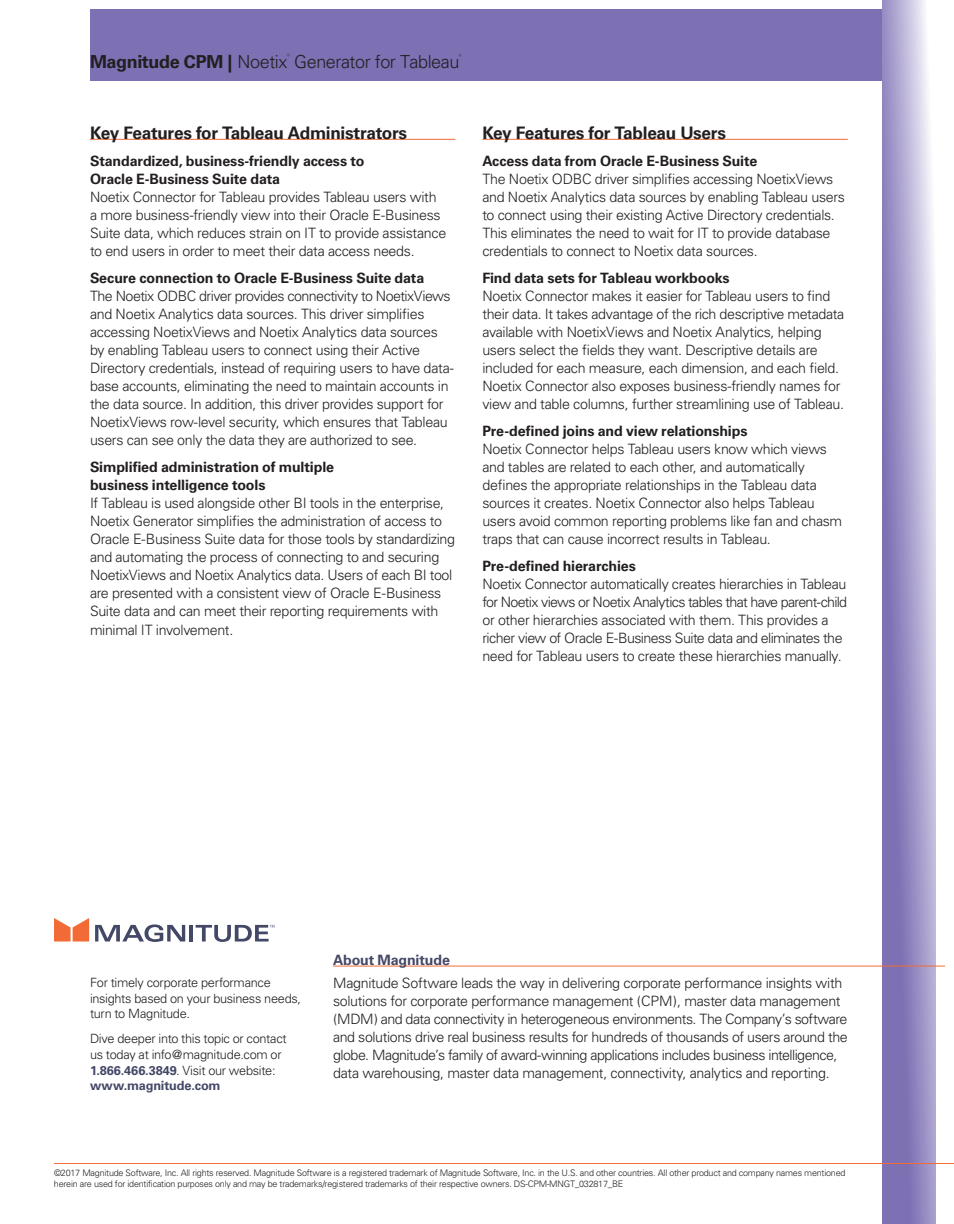
<style>
.page{position:relative;width:954px;height:1224px;background:#fff}
.page>*{position:absolute;margin:0;border:0;box-sizing:border-box;transform-origin:0 0}
.t1{font:300 18px "Univers LT Pro 45";letter-spacing:-.025em;color:#231f20}
.t2{font:700 17.25px "Univers";letter-spacing:-.02em;color:#231f20}
.t3{font:300 14.25px/18px "Univers";letter-spacing:-.025em;color:#231f20}
.t4{font:700 14.25px/18px "Univers";letter-spacing:-.01em;color:#231f20}
.t5{font:700 14.25px "Univers";letter-spacing:-.01em;color:#444867}
.t6{font:300 12.75px/15.8px "Univers";letter-spacing:-.025em;color:#231f20}
.t7{font:300 9px/11.4px "Univers";letter-spacing:-.025em;color:#231f20}
.t8{font:300 7.05px "Univers LT Pro 45";color:#231f20}
.s1{font-family:"Univers LT Pro 65";font-weight:700}
.s2{font-weight:700;color:#444867}
.s3{font-family:"Univers LT Pro 45"}
</style>
<div class="page">
<hr style="left:90px;top:139px;width:365px;height:1px;background:#f26b36">
<hr style="left:482px;top:139px;width:366px;height:1px;background:#f26b36">
<svg style="left:882px;top:0;width:54px;height:1224px;background:#a59ccb"></svg>
<div style="left:90px;top:9px;width:792px;height:72px;background:#7d70b3"></div>
<hr style="left:333px;top:966px;width:612px;height:1px;background:#f26b36">
<svg style="left:54px;top:918px;width:35px;height:24px"></svg>
<svg style="left:95px;top:924px;width:90px;height:18px"></svg>
<hr style="left:189px;top:925px;width:4px;height:17px;background:#444867">
<svg style="left:196px;top:925px;width:78px;height:17px"></svg>
<hr style="left:54px;top:1163px;width:900px;height:1px;background:#f26b36">
<p class="t8" style="left:287px;top:52px;width:4px">®</p>
<p class="t8" style="left:459px;top:52px;width:4px">®</p>
<p class="t1" style="left:90px;top:50px;width:371px"><span class="s1">Magnitude CPM |</span> Noetix Generator for Tableau</p>
<p class="t2" style="left:90px;top:123px;width:319px">Key Features for Tableau Administrators</p>
<p class="t4" style="left:90px;top:152px;width:276px">Standardized, business-friendly access to<br>Oracle E-Business Suite data</p>
<p class="t3" style="left:90px;top:188px;width:358px">Noetix Connector for Tableau provides Tableau users with a more business-friendly view into their Oracle E-Business Suite data, which reduces strain on IT to provide assistance to end users in order to meet their data access needs.</p>
<p class="t4" style="left:90px;top:269px;width:336px">Secure connection to Oracle E-Business Suite data</p>
<p class="t3" style="left:90px;top:287px;width:365px">The Noetix ODBC driver provides connectivity to NoetixViews and Noetix Analytics data sources. This driver simplifies accessing NoetixViews and Noetix Analytics data sources by enabling Tableau users to connect using their Active Directory credentials, instead of requiring users to have data&shy;base accounts, eliminating the need to maintain accounts in the data source. In addition, this driver provides support for NoetixViews row-level security, which ensures that Tableau users can see only the data they are authorized to see.</p>
<p class="t4" style="left:90px;top:458px;width:246px">Simplified administration of multiple business intelligence tools</p>
<p class="t3" style="left:90px;top:494px;width:367px">If Tableau is used alongside other BI tools in the enterprise, Noetix Generator simplifies the administration of access to Oracle E-Business Suite data for those tools by standardizing and automating the process of connecting to and securing NoetixViews and Noetix Analytics data. Users of each BI tool are presented with a consistent view of Oracle E-Business Suite data and can meet their reporting requirements with</p>
<p class="t3" style="left:90px;top:621px;width:145px">minimal IT involvement.</p>
<p class="t2" style="left:482px;top:123px;width:245px">Key Features for Tableau Users</p>
<p class="t4" style="left:482px;top:152px;width:277px">Access data from Oracle E-Business Suite</p>
<p class="t3" style="left:482px;top:170px;width:364px">The Noetix ODBC driver simplifies accessing NoetixViews and Noetix Analytics data sources by enabling Tableau users to connect using their existing Active Directory credentials.<br>This eliminates the need to wait for IT to provide database credentials to connect to Noetix data sources.</p>
<p class="t4" style="left:482px;top:269px;width:249px">Find data sets for Tableau workbooks</p>
<p class="t3" style="left:482px;top:287px;width:364px">Noetix Connector makes it easier for Tableau users to find their data. It takes advantage of the rich descriptive metadata available with NoetixViews and Noetix Analytics, helping users select the fields they want. Descriptive details are included for each measure, each dimension, and each field.<br>Noetix Connector also exposes business-friendly names for view and table columns, further streamlining use of Tableau.</p>
<p class="t4" style="left:482px;top:422px;width:267px">Pre-defined joins and view relationships</p>
<p class="t3" style="left:482px;top:440px;width:361px">Noetix Connector helps Tableau users know which views and tables are related to each other, and automatically defines the appropriate relationships in the Tableau data sources it creates. Noetix Connector also helps Tableau users avoid common reporting problems like fan and chasm traps that can cause incorrect results in Tableau.</p>
<p class="t4" style="left:482px;top:557px;width:155px">Pre-defined hierarchies</p>
<p class="t3" style="left:482px;top:575px;width:366px">Noetix Connector automatically creates hierarchies in Tableau for Noetix views or Noetix Analytics tables that have parent-child or other hierarchies associated with them. This provides a richer view of Oracle E-Business Suite data and eliminates the need for Tableau users to create these hierarchies manually.</p>
<p class="t6" style="left:90px;top:974px;width:213px">For timely corporate performance insights based on your business needs, turn to Magnitude.</p>
<p class="t6" style="left:90px;top:1031px;width:198px">Dive deeper into this topic or contact us today at info@magnitude.com or<br><span class="s2">1.866.466.3849</span>. Visit our website: <span class="s2">www.magnitude.com</span></p>
<p class="t5" style="left:333px;top:952px;width:118px">About Magnitude</p>
<p class="t3" style="left:333px;top:974px;width:516px">Magnitude Software leads the way in delivering corporate performance insights with solutions for corporate performance management (CPM), master data management (MDM) and data connectivity in heterogeneous environments. The Company’s software and solutions drive real business results for hundreds of thousands of users around the globe. Magnitude’s family of award-winning applications includes business intelligence, data warehousing, master data management, connectivity, analytics and reporting.</p>
<p class="t7" style="left:54px;top:1167px;width:793px">©2017 Magnitude Software, Inc. All rights reserved. Magnitude Software is a registered trademark of Magnitude Software, Inc. in the U.S. and other countries. All other product and company names mentioned herein are used for identification purposes only and may be trademarks/registered trademarks of their respective owners. DS-<span class="s3">CPM-MNGT_032817</span>_BE</p>
</div>
